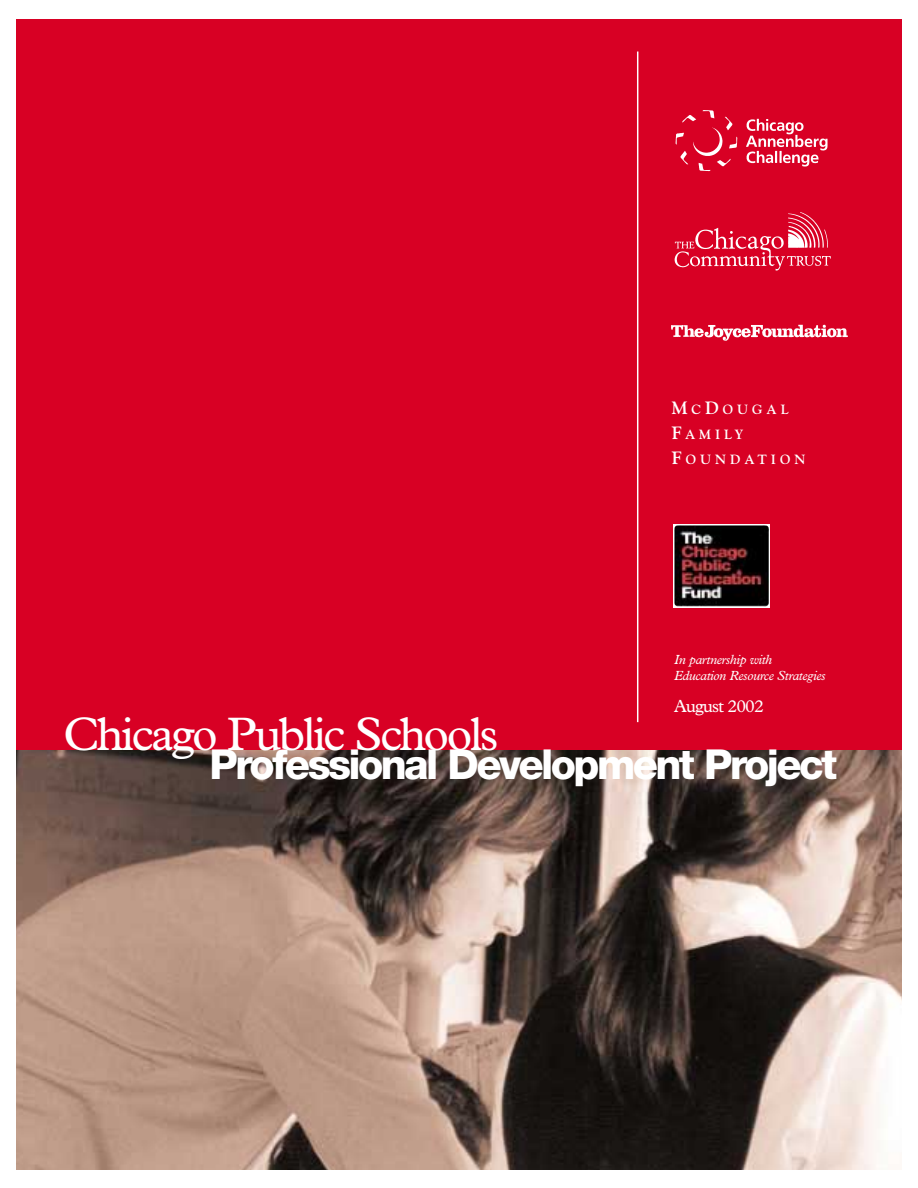
<style>
.page{position:relative;width:918px;height:1188px;background:#fff}
.page>*{position:absolute;margin:0;border:0;box-sizing:border-box;transform-origin:0 0}
.t1{font:47.25px "Plantin";letter-spacing:-.055em;color:#fff}
.t2{font:800 41.4px "Helvetica Neue";letter-spacing:-.065em;color:#fff}
.t3{font:17.7px "Plantin";letter-spacing:-.055em;color:#fff}
.t4{font:italic 13.35px/16.2px "Plantin";letter-spacing:-.025em;color:#fff}
.t5{font:700 13.35px/25.2px "Goudy";letter-spacing:.295em;color:#fff}
.s1{font-size:17.7px}
</style>
<div class="page">
<img style="left:16px;top:750px;width:886px;height:420px">
<div style="left:16px;top:20px;width:886px;height:730px;background:#d80024"></div>
<svg style="left:673px;top:524px;width:97px;height:83px"></svg>
<img style="left:674px;top:525px;width:95px;height:81px">
<hr style="left:637px;top:52px;width:1px;height:670px;background:#fff">
<img style="left:682px;top:110px;width:50px;height:20px">
<img style="left:800px;top:212px;width:24px;height:36px">
<img style="left:671px;top:325px;width:155px;height:13px">
<p class="t5" style="left:672px;top:398px;width:135px"><span class="s1">M</span>C<span class="s1">D</span>OUGAL<br><span class="s1">F</span>AMILY<br><span class="s1">F</span>OUNDATION</p>
<p class="t4" style="left:674px;top:652px;width:153px">In partnership with<br>Education Resource Strategies</p>
<h3 class="t3" style="left:674px;top:699px;width:91px">August 2002</h3>
<h1 class="t1" style="left:63px;top:717px;width:437px">Chicago Public Schools</h1>
<h2 class="t2" style="left:210px;top:750px;width:629px">Professional Development Project</h2>
</div>
